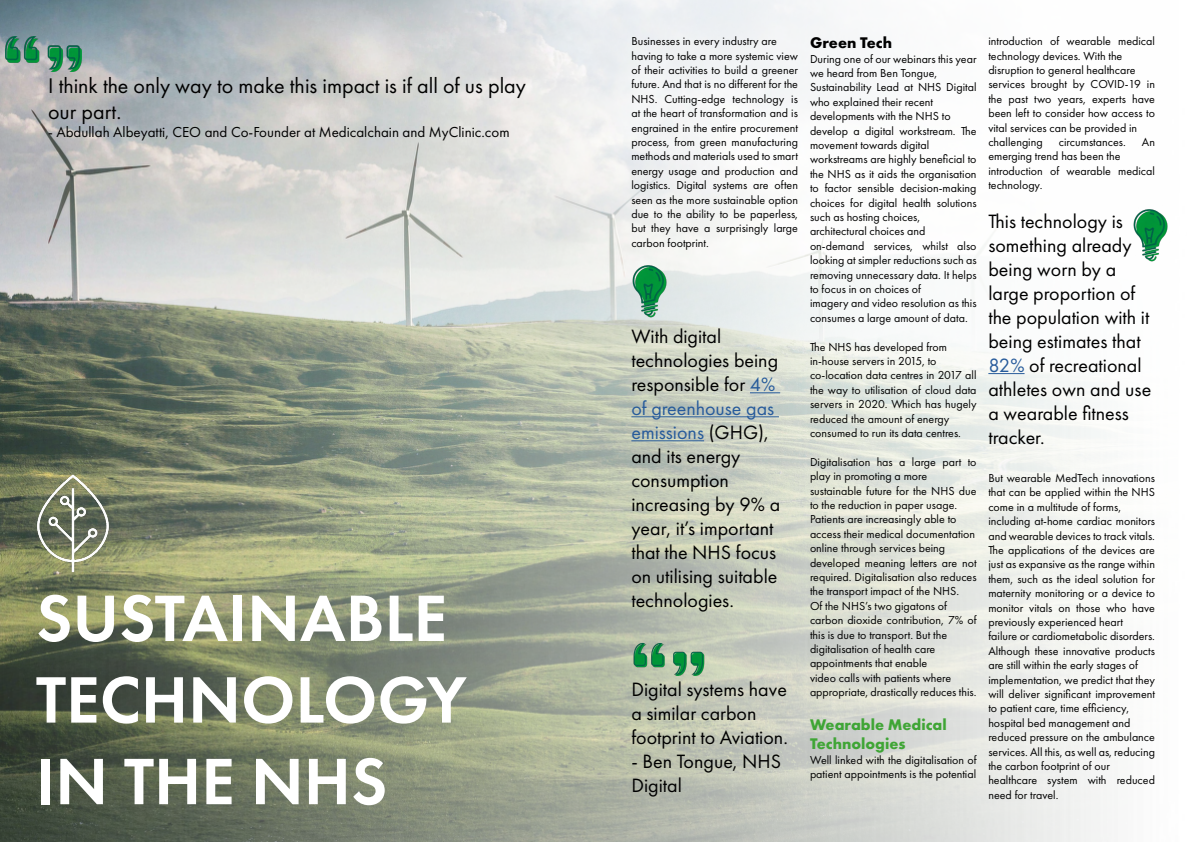
<style>
.page{position:relative;width:1191px;height:842px;background:#fff}
.page>*{position:absolute;margin:0;border:0;box-sizing:border-box;transform-origin:0 0}
.t1{font:600 68px/81.6px "Futura PT";color:#fff}
.t2{font:22px/26.4px "Futura PT";color:#000}
.t3{font:20px/24px "Futura PT";color:#000}
.t4{font:700 16px/19.2px "Futura PT";color:#3fa535}
.t5{font:700 16px "Futura PT";color:#000}
.t6{font:15px "Futura PT";color:#000}
.t7{font:12px/14.4px "Futura PT";color:#000}
.s1{color:#275b9b}
</style>
<div class="page">
<img style="left:0;top:0;width:1111px;height:842px">
<img style="left:36px;top:471px;width:75px;height:102px">
<img style="left:5px;top:36px;width:76px;height:35px">
<hr style="left:988px;top:373px;width:36px;height:1px;background:#275b9b">
<hr style="left:750px;top:392px;width:30px;height:1px;background:#275b9b">
<hr style="left:631px;top:416px;width:148px;height:1px;background:#275b9b">
<hr style="left:631px;top:440px;width:73px;height:1px;background:#275b9b">
<img style="left:631px;top:644px;width:76px;height:31px">
<img style="left:631px;top:258px;width:54px;height:69px">
<img style="left:1133px;top:209px;width:35px;height:53px">
<h2 class="t2" style="left:48px;top:72px;width:479px">I think the only way to make this impact is if all of us play our part.</h2>
<p class="t6" style="left:48px;top:123px;width:463px">- Abdullah Albeyatti, CEO and Co-Founder at Medicalchain and MyClinic.com</p>
<h1 class="t1" style="left:36px;top:577px;width:432px">SUSTAINABLE<br>TECHNOLOGY<br>IN THE NHS</h1>
<p class="t7" style="left:631px;top:34px;width:168px">Businesses in every industry are having to take a more systemic view of their activities to build a greener future. And that is no different for the NHS. Cutting-edge technology is at the heart of transformation and is engrained in the entire procurement process, from green manufacturing methods and materials used to smart energy usage and production and logistics. Digital systems are often seen as the more sustainable option due to the ability to be paperless, but they have a surprisingly large carbon footprint.</p>
<h3 class="t3" style="left:631px;top:324px;width:150px">With digital technologies being responsible for <span class="s1">4% of greenhouse gas emissions</span> (GHG), and its energy consumption increasing by 9% a year, it’s important that the NHS focus on utilising suitable technologies.</h3>
<h3 class="t3" style="left:631px;top:677px;width:158px">Digital systems have a similar carbon footprint to Aviation.</h3>
<h3 class="t3" style="left:631px;top:749px;width:151px">- Ben Tongue, NHS<br>Digital</h3>
<h3 class="t5" style="left:810px;top:33px;width:84px">Green Tech</h3>
<p class="t7" style="left:810px;top:51px;width:168px">During one of our webinars this year we heard from Ben Tongue,<br>Sustainability Lead at NHS Digital who explained their recent developments with the NHS to develop a digital workstream. The movement towards digital workstreams are highly beneficial to the NHS as it aids the organisation to factor sensible decision-making choices for digital health solutions such as hosting choices, architectural choices and on-demand services, whilst also looking at simpler reductions such as removing unnecessary data. It helps to focus in on choices of<br>imagery and video resolution as this consumes a large amount of data.</p>
<p class="t7" style="left:810px;top:339px;width:168px">The NHS has developed from in-house servers in 2015, to co-location data centres in 2017 all the way to utilisation of cloud data servers in 2020. Which has hugely reduced the amount of energy consumed to run its data centres.</p>
<p class="t7" style="left:810px;top:455px;width:168px">Digitalisation has a large part to play in promoting a more sustainable future for the NHS due to the reduction in paper usage.<br>Patients are increasingly able to access their medical documentation online through services being developed meaning letters are not required. Digitalisation also reduces the transport impact of the NHS.<br>Of the NHS’s two gigatons of carbon dioxide contribution, 7% of this is due to transport. But the digitalisation of health care appointments that enable<br>video calls with patients where appropriate, drastically reduces this.</p>
<h3 class="t4" style="left:810px;top:714px;width:138px">Wearable Medical<br>Technologies</h3>
<p class="t7" style="left:810px;top:752px;width:168px">Well linked with the digitalisation of patient appointments is the potential</p>
<p class="t7" style="left:988px;top:34px;width:168px">introduction of wearable medical technology devices. With the disruption to general healthcare services brought by COVID-19 in the past two years, experts have been left to consider how access to vital services can be provided in challenging</p>
<p class="t7" style="left:1059px;top:135px;width:68px">circumstances.</p>
<p class="t7" style="left:1141px;top:135px;width:15px">An</p>
<p class="t7" style="left:988px;top:149px;width:168px">emerging trend has been the introduction of wearable medical technology.</p>
<h3 class="t3" style="left:988px;top:209px;width:164px">This technology is something already being worn by a large proportion of the population with it being estimates that<br><span class="s1">82%</span> of recreational athletes own and use a wearable fitness tracker.</h3>
<p class="t7" style="left:988px;top:471px;width:168px">But wearable MedTech innovations that can be applied within the NHS come in a multitude of forms, including at-home cardiac monitors and wearable devices to track vitals.<br>The applications of the devices are just as expansive as the range within them, such as the ideal solution for maternity monitoring or a device to monitor vitals on those who have previously experienced heart<br>failure or cardiometabolic disorders.<br>Although these innovative products are still within the early stages of implementation, we predict that they will deliver significant improvement to patient care, time efficiency, hospital bed management and reduced pressure on the ambulance services. All this, as well as, reducing the carbon footprint of our healthcare system with reduced need for travel.</p>
</div>
